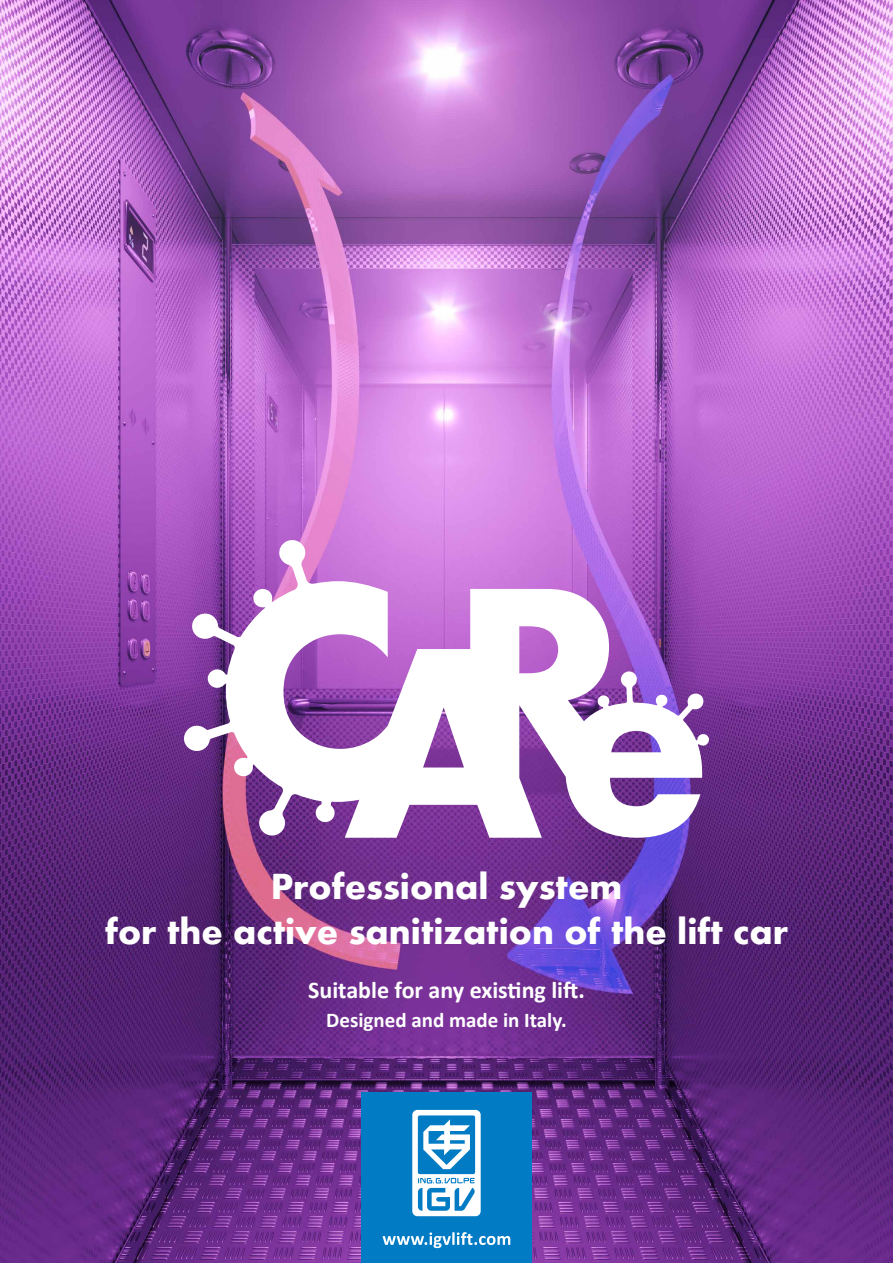
<style>
.page{position:relative;width:893px;height:1263px;background:#fff}
.page>*{position:absolute;margin:0;border:0;box-sizing:border-box;transform-origin:0 0}
.t1{font:700 37.5px/45px "Aharoni";color:#fff;text-align:center}
.t2{font:700 24px "Calibri";color:#fff}
.t3{font:700 21px "Calibri";color:#fff}
</style>
<div class="page">
<img style="left:0;top:0;width:893px;height:1263px">
<div style="left:361px;top:1093px;width:170px;height:170px;background:#007bc4"></div>
<svg style="left:412px;top:1110px;width:69px;height:106px"></svg>
<svg style="left:383px;top:1232px;width:127px;height:16px"></svg>
<svg style="left:183px;top:540px;width:526px;height:298px"></svg>
<p class="t1" style="left:105px;top:868px;width:685px">Professional system<br>for the active sanitization of the lift car</p>
<p class="t2" style="left:308px;top:975px;width:278px">Suitable for any existing lift.</p>
<p class="t3" style="left:326px;top:1007px;width:242px">Designed and made in Italy.</p>
</div>
